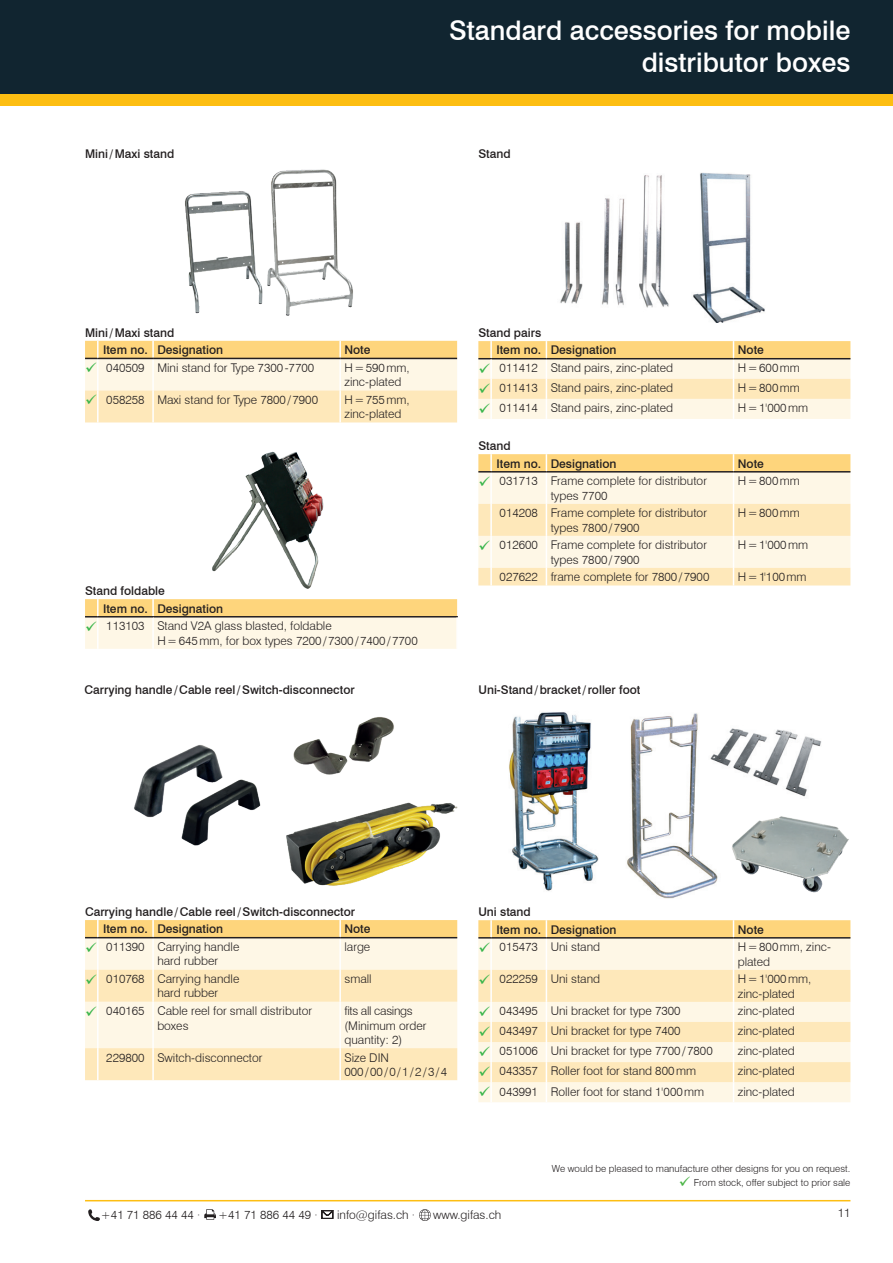
<style>
.page{position:relative;width:893px;height:1263px;background:#fff}
.page>*{position:absolute;margin:0;border:0;box-sizing:border-box;transform-origin:0 0}
.t1{font:500 27px/32.4px "Swiss 721 BT";color:#fff;text-align:right}
.t2{font:300 12px/14.4px "Swiss 721 BT";color:#231f20}
.t3{font:500 12px/17.5px "Swiss 721 BT";color:#231f20}
.t4{font:300 9.75px "Swiss 721 BT";color:#231f20}
.s1{color:#38b54a}
.s2{color:#4bb547}
</style>
<div class="page">
<div style="left:0;top:79px;width:893px;height:27px;background:#fdbe12"></div>
<div style="left:0;top:0;width:893px;height:94px;background:#112530"></div>
<hr style="left:85px;top:1200px;width:765px;height:1px;background:#fdbe12">
<svg style="left:88px;top:1209px;width:12px;height:12px"></svg>
<svg style="left:204px;top:1209px;width:12px;height:11px"></svg>
<svg style="left:322px;top:1210px;width:11px;height:9px"></svg>
<svg style="left:419px;top:1209px;width:12px;height:12px"></svg>
<img style="left:560px;top:175px;width:109px;height:133px">
<img style="left:509px;top:712px;width:89px;height:179px">
<img style="left:732px;top:816px;width:117px;height:77px">
<img style="left:627px;top:713px;width:91px;height:186px">
<img style="left:693px;top:172px;width:72px;height:151px">
<img style="left:134px;top:745px;width:88px;height:73px">
<img style="left:177px;top:776px;width:84px;height:70px">
<img style="left:286px;top:802px;width:172px;height:84px">
<img style="left:212px;top:451px;width:112px;height:138px">
<img style="left:185px;top:169px;width:168px;height:147px">
<img style="left:293px;top:717px;width:101px;height:58px">
<img style="left:706px;top:723px;width:115px;height:76px">
<svg style="left:85px;top:341px;width:372px;height:81px;background:#f9e6bc"></svg>
<div style="left:492px;top:341px;width:358px;height:17px;background:#fed57c"></div>
<div style="left:478px;top:359px;width:372px;height:20px;background:#fef7e6"></div>
<svg style="left:478px;top:379px;width:372px;height:206px"></svg>
<svg style="left:546px;top:341px;width:1px;height:78px"></svg>
<svg style="left:733px;top:341px;width:1px;height:78px"></svg>
<svg style="left:546px;top:454px;width:1px;height:17px"></svg>
<svg style="left:733px;top:454px;width:1px;height:17px"></svg>
<hr style="left:546px;top:472px;width:1px;height:32px;background:#fff">
<hr style="left:733px;top:472px;width:1px;height:32px;background:#fff">
<hr style="left:546px;top:504px;width:1px;height:32px;background:#fff">
<hr style="left:733px;top:504px;width:1px;height:32px;background:#fff">
<hr style="left:546px;top:536px;width:1px;height:32px;background:#fff">
<hr style="left:733px;top:536px;width:1px;height:32px;background:#fff">
<svg style="left:546px;top:568px;width:1px;height:17px"></svg>
<svg style="left:733px;top:568px;width:1px;height:17px"></svg>
<hr style="left:546px;top:358px;width:187px;height:1px;background:#231f20">
<hr style="left:733px;top:358px;width:117px;height:1px;background:#231f20">
<hr style="left:546px;top:471px;width:187px;height:1px;background:#231f20">
<hr style="left:733px;top:471px;width:117px;height:1px;background:#231f20">
<hr style="left:490px;top:472px;width:2px;height:32px;background:#fff">
<hr style="left:490px;top:504px;width:2px;height:32px;background:#fff">
<hr style="left:490px;top:536px;width:2px;height:32px;background:#fff">
<svg style="left:490px;top:568px;width:2px;height:17px"></svg>
<hr style="left:491px;top:358px;width:55px;height:1px;background:#231f20">
<hr style="left:490px;top:359px;width:2px;height:20px;background:#fff">
<hr style="left:490px;top:379px;width:2px;height:20px;background:#fff">
<hr style="left:490px;top:399px;width:2px;height:20px;background:#fff">
<svg style="left:478px;top:341px;width:14px;height:18px"></svg>
<svg style="left:478px;top:454px;width:14px;height:18px"></svg>
<hr style="left:491px;top:471px;width:55px;height:1px;background:#231f20">
<hr style="left:153px;top:616px;width:305px;height:1px;background:#231f20">
<svg style="left:85px;top:599px;width:372px;height:50px;background:#f7e5bd"></svg>
<div style="left:478px;top:938px;width:372px;height:32px;background:#fef7e6"></div>
<hr style="left:546px;top:938px;width:1px;height:32px;background:#fff">
<hr style="left:733px;top:938px;width:1px;height:32px;background:#fff">
<svg style="left:478px;top:970px;width:372px;height:132px;background:#feeece"></svg>
<hr style="left:490px;top:938px;width:2px;height:32px;background:#fff">
<hr style="left:490px;top:970px;width:2px;height:32px;background:#fff">
<hr style="left:490px;top:1002px;width:2px;height:20px;background:#fff">
<hr style="left:490px;top:1022px;width:2px;height:20px;background:#fff">
<hr style="left:490px;top:1042px;width:2px;height:20px;background:#fff">
<hr style="left:490px;top:1062px;width:2px;height:20px;background:#fff">
<hr style="left:490px;top:1082px;width:2px;height:20px;background:#fff">
<svg style="left:478px;top:920px;width:372px;height:18px;background:#f2cc7a"></svg>
<svg style="left:85px;top:920px;width:372px;height:160px;background:#fbebc8"></svg>
<p class="t3" style="left:85px;top:145px;width:91px">Mini/Maxi stand</p>
<h1 class="t1" style="left:449px;top:14px;width:403px">Standard accessories for mobile distributor boxes</h1>
<p class="t3" style="left:478px;top:145px;width:34px">Stand</p>
<p class="t3" style="left:103px;top:323px;width:122px;text-indent:-18px">Mini/Maxi stand<br>Item no. Designation</p>
<p class="t3" style="left:344px;top:341px;width:28px">Note</p>
<p class="t3" style="left:496px;top:324px;width:122px;text-indent:-18px">Stand pairs<br>Item no. Designation</p>
<p class="t3" style="left:738px;top:341px;width:28px">Note</p>
<p class="t2" style="left:85px;top:360px;width:230px"><span class="s1">✓</span> 040509 Mini stand for Type 7300-7700</p>
<p class="t2" style="left:344px;top:360px;width:67px">H=590mm, zinc-plated</p>
<p class="t2" style="left:85px;top:392px;width:234px"><span class="s1">✓</span> 058258 Maxi stand for Type 7800/7900</p>
<p class="t2" style="left:344px;top:392px;width:67px">H=755mm, zinc-plated</p>
<p class="t2" style="left:478px;top:360px;width:196px"><span class="s1">✓</span> 011412 Stand pairs, zinc-plated</p>
<p class="t2" style="left:738px;top:360px;width:64px">H=600mm</p>
<p class="t2" style="left:478px;top:381px;width:196px"><span class="s1">✓</span> 011413 Stand pairs, zinc-plated</p>
<p class="t2" style="left:738px;top:381px;width:64px">H=800mm</p>
<p class="t2" style="left:478px;top:401px;width:196px"><span class="s1">✓</span> 011414 Stand pairs, zinc-plated</p>
<p class="t2" style="left:738px;top:401px;width:72px">H=1'000mm</p>
<p class="t3" style="left:496px;top:437px;width:122px;text-indent:-18px">Stand<br>Item no. Designation</p>
<p class="t3" style="left:738px;top:454px;width:28px">Note</p>
<p class="t2" style="left:551px;top:474px;width:158px;text-indent:-72px"><span class="s1">✓</span> 031713 Frame complete for distributor types 7700</p>
<p class="t2" style="left:738px;top:474px;width:64px">H=800mm</p>
<p class="t2" style="left:551px;top:506px;width:158px;text-indent:-51px">014208 Frame complete for distributor types 7800/7900</p>
<p class="t2" style="left:738px;top:506px;width:64px">H=800mm</p>
<p class="t2" style="left:478px;top:538px;width:230px;text-align:center"><span class="s1">✓</span> 012600 Frame complete for distributor types 7800/7900</p>
<p class="t2" style="left:738px;top:538px;width:72px">H=1'000mm</p>
<p class="t2" style="left:500px;top:570px;width:211px">027622 frame complete for 7800/7900</p>
<p class="t2" style="left:738px;top:570px;width:70px">H=1'100mm</p>
<p class="t3" style="left:103px;top:582px;width:122px;text-indent:-18px">Stand foldable<br>Item no. Designation</p>
<p class="t2" style="left:157px;top:619px;width:262px;text-indent:-72px"><span class="s1">✓</span> 113103 Stand V2A glass blasted, foldable<br>H=645mm, for box types 7200/7300/7400/7700</p>
<p class="t3" style="left:85px;top:681px;width:272px">Carrying handle/Cable reel/Switch-disconnector</p>
<p class="t3" style="left:478px;top:681px;width:163px">Uni-Stand/bracket/roller foot</p>
<p class="t3" style="left:103px;top:903px;width:254px;text-indent:-18px">Carrying handle/Cable reel/Switch-disconnector<br>Item no. Designation</p>
<p class="t3" style="left:344px;top:920px;width:28px">Note</p>
<p class="t3" style="left:496px;top:903px;width:122px;text-indent:-18px">Uni stand<br>Item no. Designation</p>
<p class="t3" style="left:738px;top:920px;width:28px">Note</p>
<p class="t2" style="left:157px;top:939px;width:84px;text-indent:-72px"><span class="s1">✓</span> 011390 Carrying handle hard rubber</p>
<p class="t2" style="left:344px;top:939px;width:27px">large</p>
<p class="t2" style="left:157px;top:971px;width:84px;text-indent:-72px"><span class="s1">✓</span> 010768 Carrying handle hard rubber</p>
<p class="t2" style="left:344px;top:971px;width:29px">small</p>
<p class="t2" style="left:157px;top:1003px;width:156px;text-indent:-72px"><span class="s1">✓</span> 040165 Cable reel for small distributor boxes</p>
<p class="t2" style="left:344px;top:1003px;width:84px">fits all casings (Minimum order quantity: 2)</p>
<p class="t2" style="left:106px;top:1050px;width:158px">229800 Switch-disconnector</p>
<p class="t2" style="left:344px;top:1050px;width:104px">Size DIN<br>000/00/0/1/2/3/4</p>
<p class="t2" style="left:478px;top:940px;width:123px"><span class="s1">✓</span> 015473 Uni stand</p>
<p class="t2" style="left:738px;top:940px;width:95px">H=800mm, zinc&shy;plated</p>
<p class="t2" style="left:478px;top:972px;width:123px"><span class="s1">✓</span> 022259 Uni stand</p>
<p class="t2" style="left:738px;top:972px;width:75px">H=1'000mm, zinc-plated</p>
<p class="t2" style="left:478px;top:1004px;width:204px"><span class="s1">✓</span> 043495 Uni bracket for type 7300</p>
<p class="t2" style="left:738px;top:1004px;width:59px">zinc-plated</p>
<p class="t2" style="left:478px;top:1024px;width:204px"><span class="s1">✓</span> 043497 Uni bracket for type 7400</p>
<p class="t2" style="left:738px;top:1024px;width:59px">zinc-plated</p>
<p class="t2" style="left:478px;top:1044px;width:236px"><span class="s1">✓</span> 051006 Uni bracket for type 7700/7800</p>
<p class="t2" style="left:738px;top:1044px;width:59px">zinc-plated</p>
<p class="t2" style="left:478px;top:1064px;width:219px"><span class="s1">✓</span> 043357 Roller foot for stand 800mm</p>
<p class="t2" style="left:738px;top:1064px;width:59px">zinc-plated</p>
<p class="t2" style="left:478px;top:1084px;width:227px"><span class="s1">✓</span> 043991 Roller foot for stand 1'000mm</p>
<p class="t2" style="left:738px;top:1084px;width:59px">zinc-plated</p>
<p class="t4" style="left:552px;top:1163px;width:300px">We would be pleased to manufacture other designs for you on request.</p>
<p class="t4" style="left:679px;top:1177px;width:173px"><span class="s2">✓</span> From stock, offer subject to prior sale</p>
<p class="t2" style="left:101px;top:1207px;width:101px">+41 71 886 44 44 ·</p>
<p class="t2" style="left:218px;top:1207px;width:101px">+41 71 886 44 49 ·</p>
<p class="t2" style="left:337px;top:1207px;width:80px">info@gifas.ch ·</p>
<p class="t2" style="left:433px;top:1207px;width:70px">www.gifas.ch</p>
<p class="t2" style="left:838px;top:1206px;width:14px">11</p>
</div>
